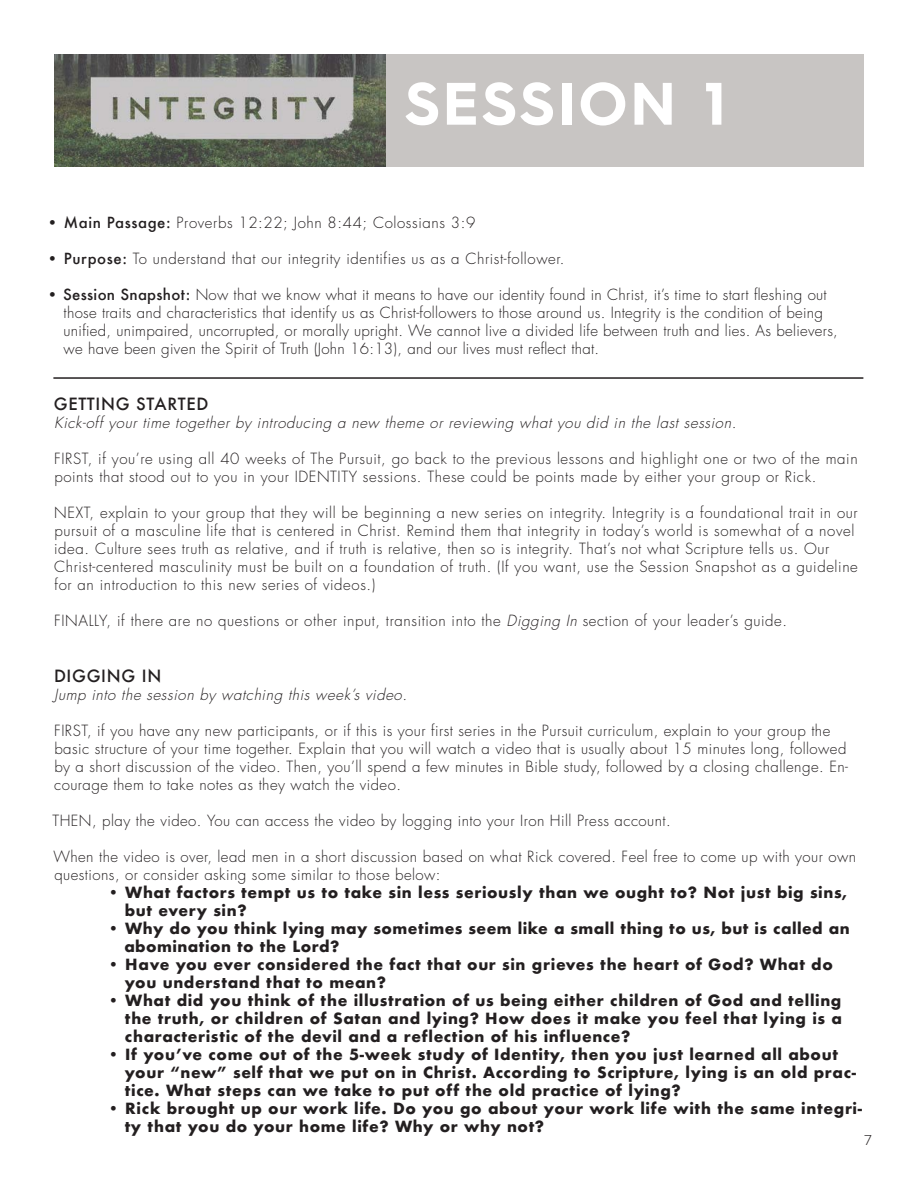
<style>
.page{position:relative;width:918px;height:1188px;background:#fff}
.page>*{position:absolute;margin:0;border:0;box-sizing:border-box;transform-origin:0 0}
.Paragraph_Style_1{font:700 60px "Hurme Geometric Sans 4";letter-spacing:.05em;color:#fff}
.t1{font:500 16.5px "Futura";letter-spacing:.04em;color:#231f20}
.t2{font:300 15px/18px "Futura Std";letter-spacing:.03em;color:#231f20}
.t3{font:700 15px/18px "Futura";letter-spacing:.04em;color:#231f20}
.t4{font:italic 300 15px "Futura Std";color:#231f20}
.t5{font:300 14.25px "Hurme Geometric Sans 4";color:#231f20}
.s1{font-family:"Futura";font-weight:500}
.s2{font-style:italic}
</style>
<div class="page">
<img style="left:54px;top:54px;width:332px;height:113px">
<hr style="left:53px;top:377px;width:810px;height:2px;background:#231f20">
<div style="left:386px;top:54px;width:478px;height:113px;background:#c8c5c3"></div>
<p class="Paragraph_Style_1" style="left:405px;top:62px;width:322px">SESSION 1</p>
<p class="t2" style="left:47px;top:214px;width:430px"><span class="s1">• Main Passage:</span> Proverbs 12:22; John 8:44; Colossians 3:9</p>
<p class="t2" style="left:47px;top:250px;width:519px"><span class="s1">• Purpose:</span> To understand that our integrity identifies us as a Christ-follower.</p>
<p class="t2" style="left:47px;top:286px;width:782px"><span class="s1">• Session Snapshot:</span> Now that we know what it means to have our identity found in Christ, it’s time to start fleshing out</p>
<p class="t2" style="left:64px;top:304px;width:761px">those traits and characteristics that identify us as Christ-followers to those around us. Integrity is the condition of being</p>
<p class="t2" style="left:64px;top:322px;width:776px">unified, unimpaired, uncorrupted, or morally upright. We cannot live a divided life between truth and lies. As believers,</p>
<p class="t2" style="left:64px;top:340px;width:537px">we have been given the Spirit of Truth (John 16:13), and our lives must reflect that.</p>
<p class="t1" style="left:54px;top:393px;width:156px">GETTING STARTED</p>
<p class="t4" style="left:54px;top:414px;width:687px">Kick-off your time together by introducing a new theme or reviewing what you did in the last session.</p>
<p class="t2" style="left:54px;top:450px;width:805px">FIRST, if you’re using all 40 weeks of The Pursuit, go back to the previous lessons and highlight one or two of the main points that stood out to you in your IDENTITY sessions. These could be points made by either your group or Rick.</p>
<p class="t2" style="left:54px;top:504px;width:805px">NEXT, explain to your group that they will be beginning a new series on integrity. Integrity is a foundational trait in our pursuit of a masculine life that is centered in Christ. Remind them that integrity in today’s world is somewhat of a novel idea. Culture sees truth as relative, and if truth is relative, then so is integrity. That’s not what Scripture tells us. Our Christ-centered masculinity must be built on a foundation of truth. (If you want, use the Session Snapshot as a guideline for an introduction to this new series of videos.)</p>
<p class="t2" style="left:54px;top:612px;width:734px">FINALLY, if there are no questions or other input, transition into the <span class="s2">Digging In</span> section of your leader’s guide.</p>
<p class="t1" style="left:54px;top:665px;width:109px">DIGGING IN</p>
<p class="t4" style="left:54px;top:685px;width:358px">Jump into the session by watching this week’s video.</p>
<p class="t2" style="left:54px;top:722px;width:795px">FIRST, if you have any new participants, or if this is your first series in the Pursuit curriculum, explain to your group the basic structure of your time together. Explain that you will watch a video that is usually about 15 minutes long, followed by a short discussion of the video. Then, you’ll spend a few minutes in Bible study, followed by a closing challenge. En&shy;courage them to take notes as they watch the video.</p>
<p class="t2" style="left:53px;top:812px;width:620px">THEN, play the video. You can access the video by logging into your Iron Hill Press account.</p>
<p class="t2" style="left:53px;top:848px;width:804px">When the video is over, lead men in a short discussion based on what Rick covered. Feel free to come up with your own questions, or consider asking some similar to those below:</p>
<p class="t3" style="left:125px;top:883px;width:724px;text-indent:-17px">• What factors tempt us to take sin less seriously than we ought to? Not just big sins, but every sin?</p>
<p class="t3" style="left:108px;top:919px;width:743px">• Why do you think lying may sometimes seem like a small thing to us, but is called an</p>
<p class="t3" style="left:124px;top:937px;width:217px">abomination to the Lord?</p>
<p class="t3" style="left:125px;top:955px;width:710px;text-indent:-17px">• Have you ever considered the fact that our sin grieves the heart of God? What do you understand that to mean?</p>
<p class="t3" style="left:108px;top:991px;width:736px;text-align:right">• What did you think of the illustration of us being either children of God and telling the truth, or children of Satan and lying? How does it make you feel that lying is a</p>
<p class="t3" style="left:125px;top:1027px;width:507px">characteristic of the devil and a reflection of his influence?</p>
<p class="t3" style="left:108px;top:1045px;width:732px">• If you’ve come out of the 5-week study of Identity, then you just learned all about</p>
<p class="t3" style="left:125px;top:1063px;width:733px">your “new” self that we put on in Christ. According to Scripture, lying is an old prac-</p>
<p class="t3" style="left:125px;top:1081px;width:557px">tice. What steps can we take to put off the old practice of lying?</p>
<p class="t3" style="left:108px;top:1099px;width:756px">• Rick brought up our work life. Do you go about your work life with the same integri-</p>
<p class="t3" style="left:125px;top:1117px;width:421px">ty that you do your home life? Why or why not?</p>
<p class="t5" style="left:864px;top:1131px;width:9px">7</p>
</div>
